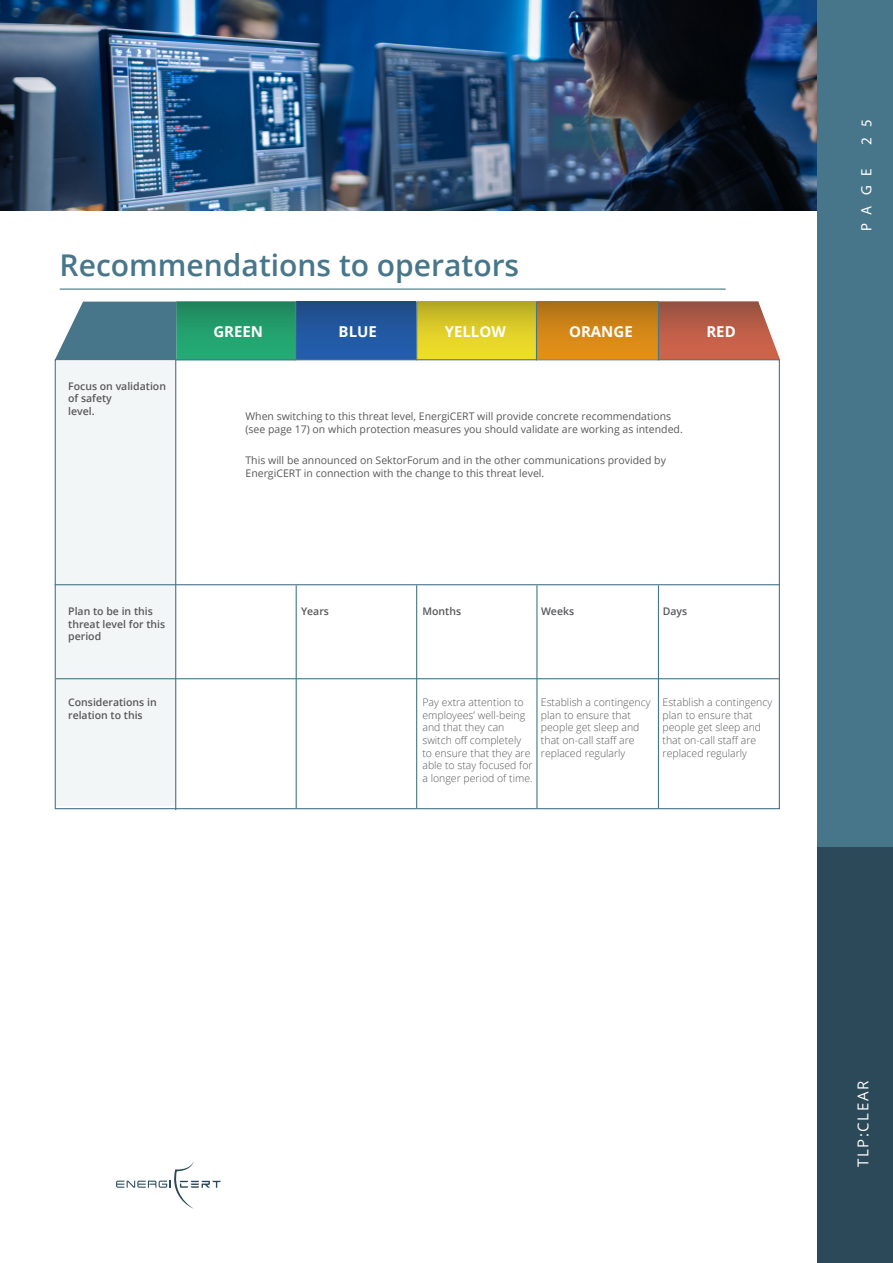
<style>
.page{position:relative;width:893px;height:1263px;background:#fff}
.page>*{position:absolute;margin:0;border:0;box-sizing:border-box;transform-origin:0 0}
.t1{font:600 30px "Open Sans";color:#47768b}
.t2{font:700 15px "Open Sans";color:#fff}
.t3{font:15px "Open Sans";letter-spacing:.1em;color:#fff}
.t4{font:15px "Myriad Pro";color:#fff}
.t5{font:300 10.5px/12.6px "Open Sans";color:#57585a}
.t6{font:10.5px/12.6px "Open Sans";color:#57585a}
.t7{font:600 10.5px/12.6px "Open Sans";color:#57585a}
</style>
<div class="page">
<img style="left:0;top:0;width:817px;height:211px">
<svg style="left:116px;top:1161px;width:105px;height:48px"></svg>
<svg style="left:659px;top:301px;width:122px;height:59px;background:#c06d5a"></svg>
<div style="left:537px;top:301px;width:121px;height:58px;background:linear-gradient(to bottom,#b07217,#e99417)"></div>
<div style="left:417px;top:301px;width:120px;height:59px;background:linear-gradient(to bottom,#baad25,#f9e62b)"></div>
<div style="left:296px;top:301px;width:120px;height:58px;background:linear-gradient(to bottom,#204c87,#2360b1)"></div>
<div style="left:176px;top:301px;width:120px;height:59px;background:linear-gradient(to bottom,#21875e,#24b179)"></div>
<svg style="left:54px;top:359px;width:726px;height:451px"></svg>
<div style="left:56px;top:360px;width:119px;height:446px;background:#f3f6f7"></div>
<svg style="left:55px;top:302px;width:121px;height:58px;background:#5b8598"></svg>
<hr style="left:175px;top:360px;width:1px;height:450px;background:#47768b">
<hr style="left:296px;top:585px;width:1px;height:223px;background:#47768b">
<hr style="left:416px;top:585px;width:1px;height:223px;background:#47768b">
<hr style="left:536px;top:585px;width:1px;height:223px;background:#47768b">
<hr style="left:658px;top:585px;width:1px;height:223px;background:#47768b">
<hr style="left:55px;top:584px;width:725px;height:1px;background:#47768b">
<hr style="left:60px;top:289px;width:666px;height:1px;background:#47768b">
<hr style="left:56px;top:678px;width:724px;height:1px;background:#47768b">
<hr style="left:295px;top:301px;width:1px;height:59px;background:#47768b">
<hr style="left:416px;top:301px;width:1px;height:59px;background:#47768b">
<hr style="left:536px;top:301px;width:1px;height:59px;background:#47768b">
<hr style="left:658px;top:301px;width:1px;height:59px;background:#47768b">
<div style="left:817px;top:0;width:76px;height:1263px;background:#47768b"></div>
<div style="left:817px;top:848px;width:76px;height:415px;background:#2c4959"></div>
<p class="t1" style="left:60px;top:244px;width:461px">Recommendations to operators</p>
<p class="t7" style="left:68px;top:379px;width:99px">Focus on validation of safety</p>
<p class="t7" style="left:68px;top:405px;width:28px">level.</p>
<p class="t2" style="left:213px;top:320px;width:51px">GREEN</p>
<p class="t2" style="left:339px;top:320px;width:40px">BLUE</p>
<p class="t2" style="left:445px;top:320px;width:63px">YELLOW</p>
<p class="t2" style="left:569px;top:321px;width:65px">ORANGE</p>
<p class="t2" style="left:706px;top:320px;width:31px">RED</p>
<p class="t6" style="left:245px;top:410px;width:439px">When switching to this threat level, EnergiCERT will provide concrete recommendations (see page 17) on which protection measures you should validate are working as intended.</p>
<p class="t6" style="left:245px;top:454px;width:422px">This will be announced on SektorForum and in the other communications provided by<br>EnergiCERT in connection with the change to this threat level.</p>
<p class="t7" style="left:68px;top:605px;width:98px">Plan to be in this threat level for this period</p>
<p class="t7" style="left:301px;top:605px;width:29px">Years</p>
<p class="t7" style="left:423px;top:605px;width:40px">Months</p>
<p class="t7" style="left:541px;top:605px;width:35px">Weeks</p>
<p class="t7" style="left:663px;top:605px;width:26px">Days</p>
<p class="t7" style="left:68px;top:696px;width:90px">Considerations in relation to this</p>
<p class="t5" style="left:422px;top:696px;width:112px">Pay extra attention to employees’ well-being and that they can switch off completely to ensure that they are able to stay focused for a longer period of time.</p>
<p class="t5" style="left:541px;top:696px;width:111px">Establish a contingency plan to ensure that people get sleep and that on-call staff are replaced regularly</p>
<p class="t5" style="left:663px;top:696px;width:111px">Establish a contingency plan to ensure that people get sleep and that on-call staff are replaced regularly</p>
<p class="t4" style="left:857px;top:145px;width:27px;rotate:-90deg">2 5</p>
<p class="t4" style="left:857px;top:231px;width:65px;rotate:-90deg">PAGE</p>
<p class="t3" style="left:853px;top:1167px;width:87px;rotate:-90deg">TLP:CLEAR</p>
</div>
